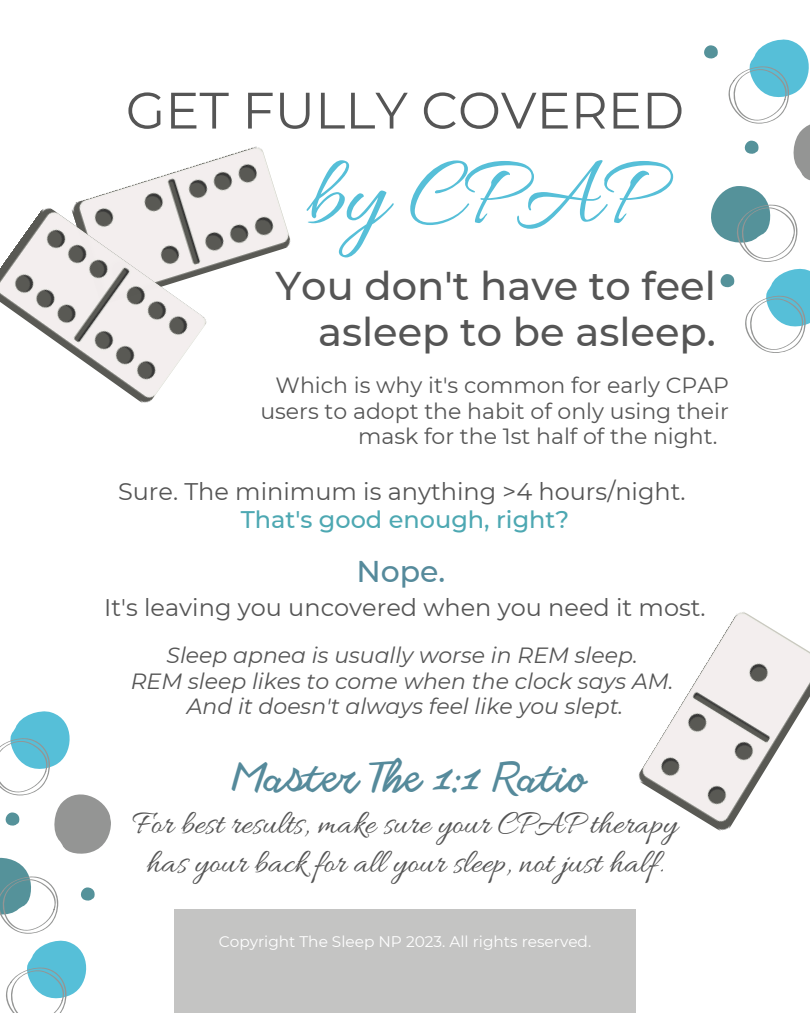
<style>
.page{position:relative;width:810px;height:1013px;background:#fff}
.page>*{position:absolute;margin:0;border:0;box-sizing:border-box;transform-origin:0 0}
.t1{font:100.3px "Allura";color:#56bfd8}
.t2{font:51.1px "Montserrat";color:#555}
.t3{font:500 40px/46.5px "Montserrat";color:#555;text-align:right}
.t4{font:300 40px "Another Shabby";color:#558a9b}
.t5{font:34.3px/39.8px "Allura";color:#555;text-align:center}
.t6{font:500 30px "Montserrat";color:#558a9b}
.t7{font:24px/27.8px "Montserrat";color:#555;text-align:center}
.t8{font:italic 22px/25.5px "Montserrat";color:#555;text-align:center}
.t9{font:22px "Montserrat";color:#555}
.t10{font:15.3px "Montserrat";color:#fff}
.s1{font-weight:500;color:#4da8b2}
</style>
<div class="page">
<svg style="left:0;top:711px;width:111px;height:301px"></svg>
<svg style="left:704px;top:39px;width:106px;height:314px"></svg>
<div style="left:174px;top:909px;width:462px;height:103px;background:#c4c4c3"></div>
<img style="left:75px;top:146px;width:216px;height:127px">
<img style="left:0;top:204px;width:208px;height:199px">
<img style="left:638px;top:612px;width:172px;height:219px">
<p class="t2" style="left:126px;top:79px;width:560px">GET FULLY COVERED</p>
<p class="t1" style="left:305px;top:139px;width:351px">by CPAP</p>
<h6 class="t3" style="left:275px;top:262px;width:442px">You don't have to feel asleep to be asleep.</h6>
<p class="t9" style="left:276px;top:372px;width:455px">Which is why it's common for early CPAP</p>
<p class="t9" style="left:260px;top:397px;width:470px">users to adopt the habit of only using their</p>
<p class="t9" style="left:358px;top:423px;width:361px">mask for the 1st half of the night.</p>
<h6 class="t7" style="left:118px;top:477px;width:569px">Sure. The minimum is anything &gt;4 hours/night.<br><span class="s1">That's good enough, right?</span></h6>
<h6 class="t6" style="left:356px;top:553px;width:91px">Nope.</h6>
<h6 class="t7" style="left:104px;top:593px;width:603px">It's leaving you uncovered when you need it most.</h6>
<p class="t8" style="left:131px;top:642px;width:544px">Sleep apnea is usually worse in REM sleep.<br>REM sleep likes to come when the clock says AM.<br>And it doesn't always feel like you slept.</p>
<h6 class="t4" style="left:233px;top:757px;width:355px">Master The 1:1 Ratio</h6>
<p class="t5" style="left:133px;top:805px;width:546px">For best results, make sure your CPAP therapy has your back for all your sleep, not just half.</p>
<h3 class="t10" style="left:219px;top:932px;width:374px">Copyright The Sleep NP 2023. All rights reserved.</h3>
</div>
